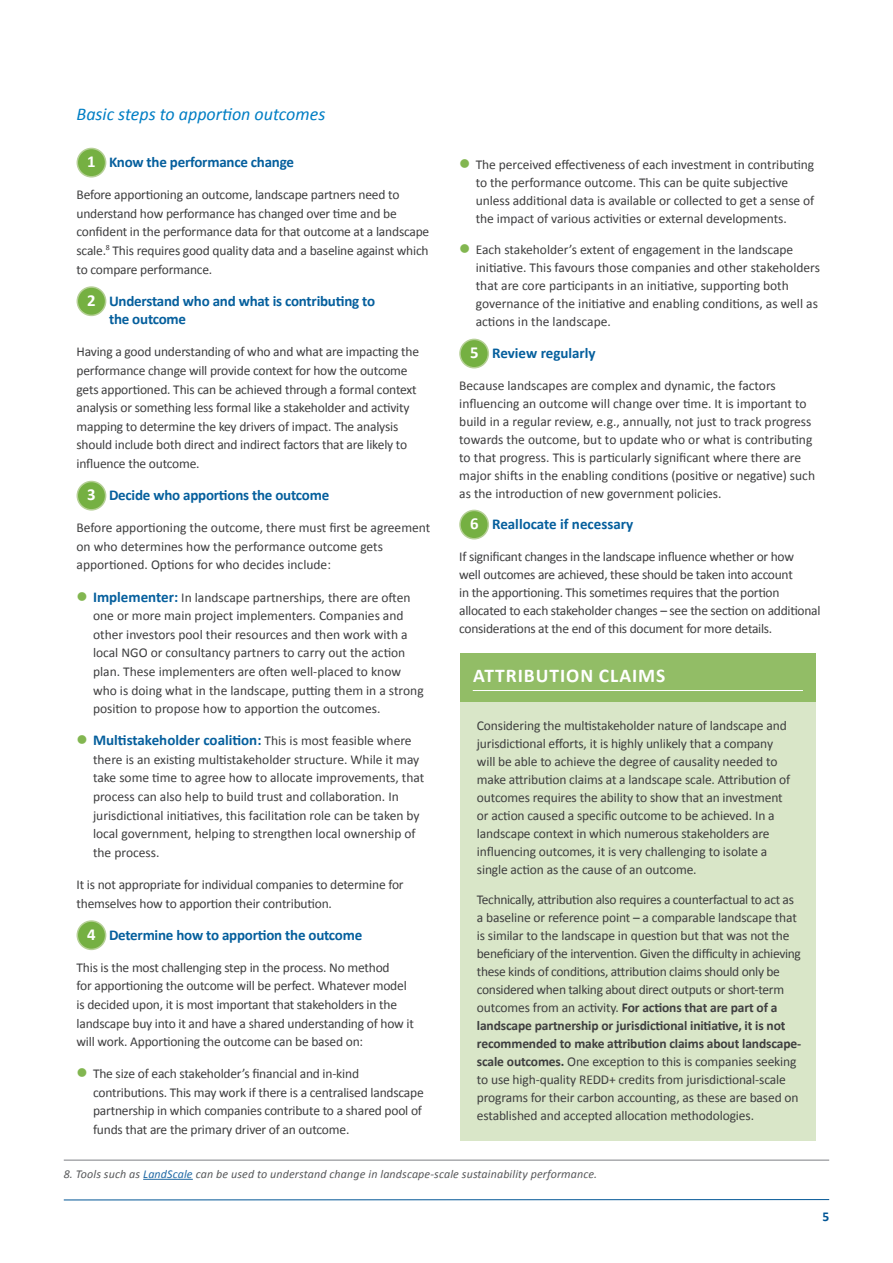
<style>
.page{position:relative;width:893px;height:1263px;background:#fff}
.page>*{position:absolute;margin:0;border:0;box-sizing:border-box;transform-origin:0 0}
.t1{font:700 19.5px "Calibri";letter-spacing:.05em;color:#fff}
.t2{font:italic 18px "Calibri";color:#007ec4}
.t3{font:700 16.8px "Calibri";color:#fff}
.t4{font:700 15px/18.6px "Calibri";letter-spacing:-.015em;color:#055f9d}
.t5{font:13.5px/18px "Calibri";letter-spacing:-.01em;color:#3e3e3f}
.t6{font:700 13.5px "Calibri";color:#005595}
.t7{font:italic 12px "Calibri";letter-spacing:.01em;color:#57585a}
.s1{color:#82b650}
.s2{font-weight:700;font-size:15px;color:#055f9d}
.s3{font-weight:400;font-size:13.5px;color:#3e3e3f}
.s4{font-weight:700}
.s5{color:#216aa5}
</style>
<div class="page">
<hr style="left:64px;top:1199px;width:765px;height:1px;background:#005595">
<hr style="left:64px;top:1159px;width:765px;height:2px;background:#a8a9ad">
<hr style="left:143px;top:1179px;width:50px;height:1px;background:#216aa5">
<div style="left:77px;top:148px;width:29px;height:29px;background:#75b042;border-radius:50%"></div>
<div style="left:77px;top:148px;width:29px;height:30px;border:2px solid #b6d097;border-radius:50%"></div>
<div style="left:77px;top:287px;width:29px;height:28px;background:#75b042;border-radius:50%"></div>
<div style="left:77px;top:286px;width:29px;height:30px;border:2px solid #b6d097;border-radius:50%"></div>
<div style="left:77px;top:481px;width:29px;height:29px;background:#75b042;border-radius:50%"></div>
<div style="left:77px;top:481px;width:29px;height:30px;border:2px solid #b6d097;border-radius:50%"></div>
<div style="left:77px;top:921px;width:29px;height:28px;background:#75b042;border-radius:50%"></div>
<div style="left:77px;top:920px;width:29px;height:30px;border:2px solid #b6d097;border-radius:50%"></div>
<div style="left:460px;top:339px;width:28px;height:29px;background:#75b042;border-radius:50%"></div>
<div style="left:459px;top:339px;width:30px;height:29px;border:2px solid #b6d097;border-radius:50%"></div>
<div style="left:460px;top:510px;width:28px;height:29px;background:#75b042;border-radius:50%"></div>
<div style="left:459px;top:510px;width:30px;height:29px;border:2px solid #b6d097;border-radius:50%"></div>
<div style="left:460px;top:653px;width:355px;height:487px;background:#d9e6c8"></div>
<div style="left:460px;top:653px;width:355px;height:49px;background:#92bd66"></div>
<hr style="left:473px;top:690px;width:330px;height:1px;background:#fff">
<p class="t2" style="left:77px;top:101px;width:250px">Basic steps to apportion outcomes</p>
<p class="t3" style="left:87px;top:150px;width:10px">1</p>
<p class="t4" style="left:109px;top:152px;width:187px">Know the performance change</p>
<p class="t5" style="left:77px;top:185px;width:354px;line-height:18.6px">Before apportioning an outcome, landscape partners need to understand how performance has changed over time and be confident in the performance data for that outcome at a landscape scale.<sup>8</sup> This requires good quality data and a baseline against which to compare performance.</p>
<p class="t3" style="left:87px;top:289px;width:10px">2</p>
<p class="t4" style="left:109px;top:291px;width:268px">Understand who and what is contributing to the outcome</p>
<p class="t5" style="left:77px;top:342px;width:344px;line-height:18.6px">Having a good understanding of who and what are impacting the performance change will provide context for how the outcome gets apportioned. This can be achieved through a formal context analysis or something less formal like a stakeholder and activity mapping to determine the key drivers of impact. The analysis should include both direct and indirect factors that are likely to influence the outcome.</p>
<p class="t3" style="left:87px;top:483px;width:10px">3</p>
<p class="t4" style="left:109px;top:485px;width:222px">Decide who apportions the outcome</p>
<p class="t5" style="left:77px;top:518px;width:355px;line-height:18.6px">Before apportioning the outcome, there must first be agreement on who determines how the performance outcome gets apportioned. Options for who decides include:</p>
<p class="t5" style="left:93px;top:587px;width:332px;line-height:18.6px;text-indent:-16px"><span class="s1">●</span> <span class="s2">Implementer:</span> In landscape partnerships, there are often one or more main project implementers. Companies and other investors pool their resources and then work with a local NGO or consultancy partners to carry out the action plan. These implementers are often well-placed to know who is doing what in the landscape, putting them in a strong position to propose how to apportion the outcomes.</p>
<p class="t4" style="left:77px;top:730px;width:337px"><span class="s1">●</span> Multistakeholder coalition: <span class="s3">This is most feasible where</span></p>
<p class="t5" style="left:93px;top:750px;width:333px;line-height:18.6px">there is an existing multistakeholder structure. While it may take some time to agree how to allocate improvements, that process can also help to build trust and collaboration. In jurisdictional initiatives, this facilitation role can be taken by local government, helping to strengthen local ownership of the process.</p>
<p class="t5" style="left:77px;top:875px;width:329px;line-height:18.6px">It is not appropriate for individual companies to determine for themselves how to apportion their contribution.</p>
<p class="t3" style="left:87px;top:922px;width:10px">4</p>
<p class="t4" style="left:109px;top:925px;width:255px">Determine how to apportion the outcome</p>
<p class="t5" style="left:77px;top:957px;width:339px;line-height:18.6px">This is the most challenging step in the process. No method<br>for apportioning the outcome will be perfect. Whatever model is decided upon, it is most important that stakeholders in the landscape buy into it and have a shared understanding of how it will work. Apportioning the outcome can be based on:</p>
<p class="t5" style="left:93px;top:1064px;width:332px;line-height:18.6px;text-indent:-16px"><span class="s1">●</span> The size of each stakeholder’s financial and in-kind contributions. This may work if there is a centralised landscape partnership in which companies contribute to a shared pool of funds that are the primary driver of an outcome.</p>
<p class="t5" style="left:476px;top:155px;width:340px;text-indent:-16px"><span class="s1">●</span> The perceived effectiveness of each investment in contributing to the performance outcome. This can be quite subjective unless additional data is available or collected to get a sense of the impact of various activities or external developments.</p>
<p class="t5" style="left:476px;top:241px;width:346px;text-indent:-16px"><span class="s1">●</span> Each stakeholder’s extent of engagement in the landscape initiative. This favours those companies and other stakeholders that are core participants in an initiative, supporting both governance of the initiative and enabling conditions, as well as actions in the landscape.</p>
<p class="t3" style="left:470px;top:341px;width:10px">5</p>
<p class="t4" style="left:492px;top:343px;width:105px">Review regularly</p>
<p class="t5" style="left:459px;top:376px;width:357px">Because landscapes are complex and dynamic, the factors influencing an outcome will change over time. It is important to build in a regular review, e.g., annually, not just to track progress towards the outcome, but to update who or what is contributing to that progress. This is particularly significant where there are major shifts in the enabling conditions (positive or negative) such as the introduction of new government policies.</p>
<p class="t3" style="left:470px;top:512px;width:10px">6</p>
<p class="t4" style="left:492px;top:514px;width:143px">Reallocate if necessary</p>
<p class="t5" style="left:459px;top:547px;width:363px">If significant changes in the landscape influence whether or how<br>well outcomes are achieved, these should be taken into account<br>in the apportioning. This sometimes requires that the portion allocated to each stakeholder changes – see the section on additional considerations at the end of this document for more details.</p>
<p class="t1" style="left:473px;top:661px;width:194px">ATTRIBUTION CLAIMS</p>
<p class="t5" style="left:477px;top:716px;width:315px">Considering the multistakeholder nature of landscape and jurisdictional efforts, it is highly unlikely that a company will be able to achieve the degree of causality needed to make attribution claims at a landscape scale. Attribution of outcomes requires the ability to show that an investment or action caused a specific outcome to be achieved. In a landscape context in which numerous stakeholders are influencing outcomes, it is very challenging to isolate a single action as the cause of an outcome.</p>
<p class="t5" style="left:477px;top:890px;width:326px">Technically, attribution also requires a counterfactual to act as a baseline or reference point – a comparable landscape that is similar to the landscape in question but that was not the beneficiary of the intervention. Given the difficulty in achieving these kinds of conditions, attribution claims should only be considered when talking about direct outputs or short-term outcomes from an activity. <span class="s4">For actions that are part of a landscape partnership or jurisdictional initiative, it is not recommended to make attribution claims about landscape&shy;scale outcomes.</span> One exception to this is companies seeking to use high-quality REDD+ credits from jurisdictional-scale programs for their carbon accounting, as these are based on established and accepted allocation methodologies.</p>
<p class="t7" style="left:64px;top:1165px;width:535px">8. Tools such as <span class="s5">LandScale</span> can be used to understand change in landscape-scale sustainability performance.</p>
<p class="t6" style="left:822px;top:1207px;width:8px">5</p>
</div>
